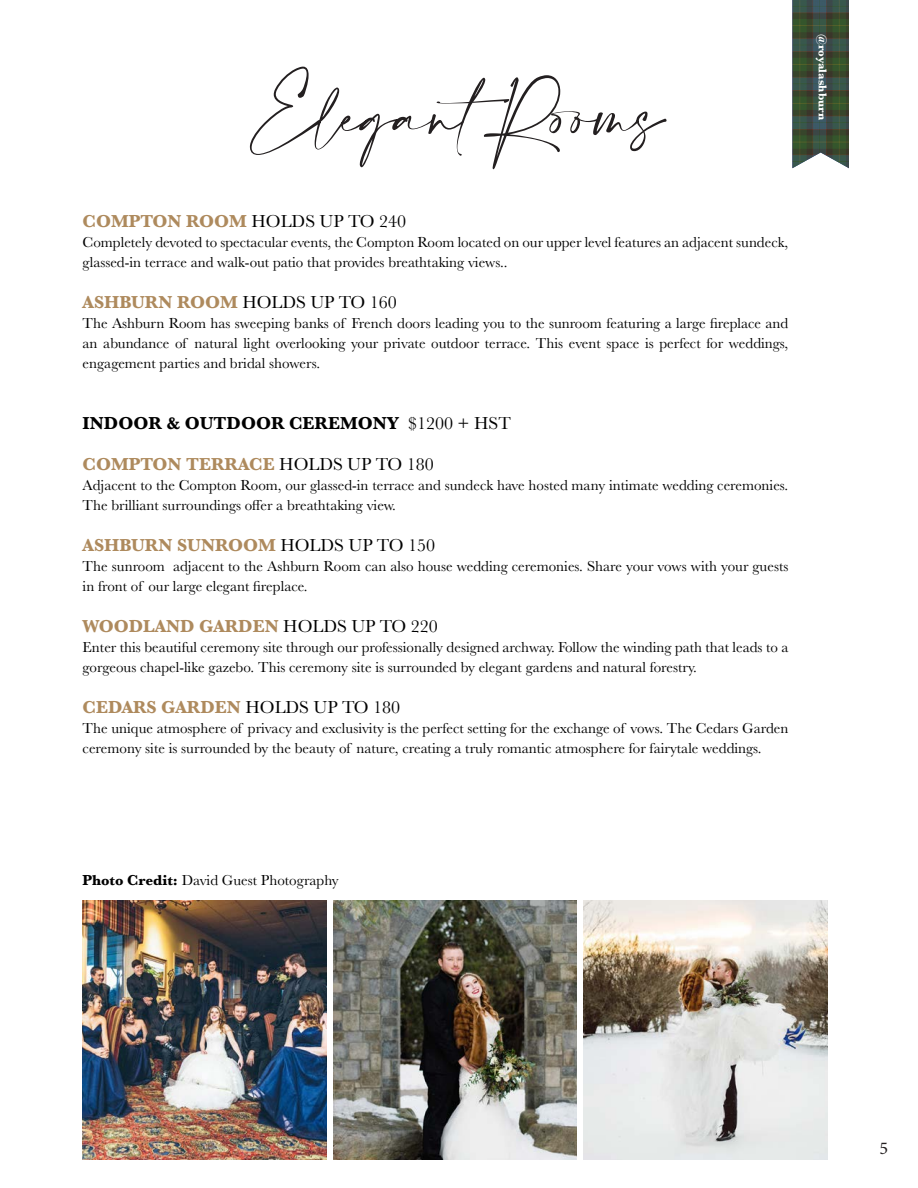
<style>
.page{position:relative;width:918px;height:1188px;background:#fff}
.page>*{position:absolute;margin:0;border:0;box-sizing:border-box;transform-origin:0 0}
.t1{font:700 18px "Baskerville";color:#ae8a5d}
.t2{font:18px "Baskerville";color:#000}
.t3{font:700 18px "Baskerville";color:#000}
.t4{font:18px "Minion Pro";color:#231f20}
.t5{font:15px/20.2px "Baskerville";color:#000}
.t6{font:700 11.85px "Baskerville";color:#fff}
.s1{font-weight:700;color:#ae8a5d}
.s2{font-weight:400}
.s3{font-weight:400;color:#000}
.s4{font-weight:700}
</style>
<div class="page">
<img style="left:792px;top:0;width:57px;height:168px">
<svg style="left:250px;top:67px;width:417px;height:102px"></svg>
<img style="left:333px;top:901px;width:244px;height:259px">
<img style="left:83px;top:901px;width:243px;height:259px">
<img style="left:584px;top:901px;width:243px;height:259px">
<p class="t6" style="left:831px;top:34px;width:88px;rotate:90deg">@royalashburn</p>
<p class="t2" style="left:83px;top:209px;width:325px"><span class="s1">COMPTON ROOM</span> HOLDS UP TO 240</p>
<p class="t5" style="left:83px;top:232px;width:707px">Completely devoted to spectacular events, the Compton Room located on our upper level features an adjacent sundeck, glassed-in terrace and walk-out patio that provides breathtaking views..</p>
<p class="t2" style="left:83px;top:290px;width:316px"><span class="s1">ASHBURN ROOM</span> HOLDS UP TO 160</p>
<p class="t5" style="left:83px;top:313px;width:707px;text-align:justify">The Ashburn Room has sweeping banks of French doors leading you to the sunroom featuring a large fireplace and an abundance of natural light overlooking your private outdoor terrace. This event space is perfect for weddings, engagement parties and bridal showers.</p>
<p class="t3" style="left:83px;top:411px;width:430px">INDOOR &amp; OUTDOOR CEREMONY <span class="s2">$1200 + HST</span></p>
<p class="t1" style="left:83px;top:451px;width:353px">COMPTON TERRACE <span class="s3">HOLDS UP TO 180</span></p>
<p class="t5" style="left:83px;top:475px;width:707px">Adjacent to the Compton Room, our glassed-in terrace and sundeck have hosted many intimate wedding ceremonies.<br>The brilliant surroundings offer a breathtaking view.</p>
<p class="t1" style="left:83px;top:532px;width:354px">ASHBURN SUNROOM <span class="s3">HOLDS UP TO 150</span></p>
<p class="t5" style="left:83px;top:556px;width:707px">The sunroom adjacent to the Ashburn Room can also house wedding ceremonies. Share your vows with your guests in front of our large elegant fireplace.</p>
<p class="t1" style="left:83px;top:613px;width:357px">WOODLAND GARDEN <span class="s3">HOLDS UP TO 220</span></p>
<p class="t5" style="left:83px;top:637px;width:707px">Enter this beautiful ceremony site through our professionally designed archway. Follow the winding path that leads to a gorgeous chapel-like gazebo. This ceremony site is surrounded by elegant gardens and natural forestry.</p>
<p class="t1" style="left:83px;top:694px;width:319px">CEDARS GARDEN <span class="s3">HOLDS UP TO 180</span></p>
<p class="t5" style="left:83px;top:718px;width:707px">The unique atmosphere of privacy and exclusivity is the perfect setting for the exchange of vows. The Cedars Garden ceremony site is surrounded by the beauty of nature, creating a truly romantic atmosphere for fairytale weddings.</p>
<p class="t5" style="left:83px;top:871px;width:258px"><span class="s4">Photo Credit:</span> David Guest Photography</p>
<p class="t4" style="left:880px;top:1136px;width:10px">5</p>
</div>
